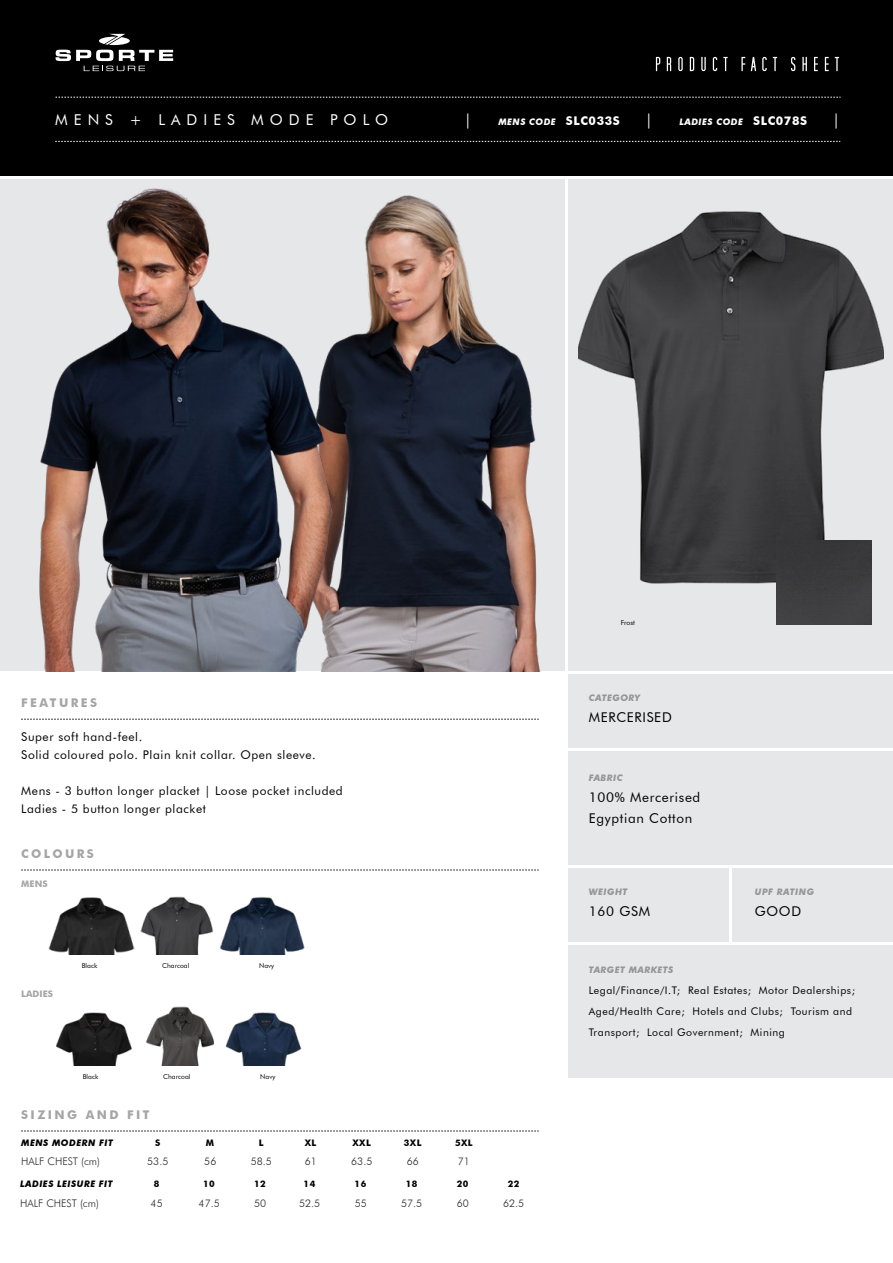
<style>
.page{position:relative;width:893px;height:1263px;background:#fff}
.page>*{position:absolute;margin:0;border:0;box-sizing:border-box;transform-origin:0 0}
.t1{font:15px "Futura BT";letter-spacing:.4em;color:#fff}
.t2{font:13.5px/21px "Futura BT";letter-spacing:.05em;color:#000}
.t3{font:12px/18px "Futura BT";letter-spacing:.05em;color:#000}
.t4{font:700 12px "Futura BT";letter-spacing:.2em;color:#a5a5a5}
.t5{font:10.5px/21px "Futura BT";letter-spacing:.05em;color:#000}
.t6{font:300 10.5px "Futura BT";color:#292829}
.t7{font:italic 700 9px "Futura BT";letter-spacing:.05em;color:#939598}
.t8{font:italic 700 9px "Futura BT";letter-spacing:.05em;color:#fff}
.t9{font:italic 700 9px "Futura BT";letter-spacing:.05em;color:#000}
.t10{font:700 9px "Futura BT";letter-spacing:.05em;color:#000}
.t11{font:700 9px "Futura BT";color:#a5a5a5}
.t12{font:6.75px "Futura BT";color:#000}
.s1{font-style:normal;font-size:12px}
</style>
<div class="page">
<div style="left:568px;top:868px;width:161px;height:74px;background:#e6e7e8"></div>
<div style="left:732px;top:868px;width:161px;height:74px;background:#e6e7e8"></div>
<div style="left:568px;top:945px;width:325px;height:133px;background:#e6e7e8"></div>
<div style="left:568px;top:179px;width:325px;height:492px;background:#e6e7e8"></div>
<div style="left:0;top:0;width:893px;height:175px;background:#000"></div>
<svg style="left:656px;top:57px;width:183px;height:14px"></svg>
<svg style="left:56px;top:97px;width:784px;height:1px"></svg>
<svg style="left:55px;top:141px;width:785px;height:1px"></svg>
<svg style="left:21px;top:719px;width:518px;height:1px"></svg>
<div style="left:568px;top:674px;width:325px;height:74px;background:#e6e7e8"></div>
<div style="left:568px;top:751px;width:325px;height:114px;background:#e6e7e8"></div>
<div style="left:0;top:179px;width:564px;height:492px;background:#e6e7e8"></div>
<svg style="left:21px;top:870px;width:518px;height:1px"></svg>
<img style="left:578px;top:211px;width:305px;height:373px">
<div style="left:776px;top:540px;width:96px;height:85px;background:#3c3b3d"></div>
<img style="left:48px;top:897px;width:257px;height:58px">
<img style="left:225px;top:1012px;width:77px;height:53px">
<img style="left:146px;top:1006px;width:68px;height:59px">
<img style="left:56px;top:1012px;width:76px;height:53px">
<svg style="left:21px;top:1131px;width:518px;height:1px"></svg>
<img style="left:338px;top:180px;width:227px;height:492px">
<img style="left:39px;top:188px;width:299px;height:484px">
<svg style="left:56px;top:34px;width:117px;height:37px"></svg>
<p class="t1" style="left:55px;top:111px;width:334px">MENS + LADIES MODE POLO</p>
<p class="t1" style="left:464px;top:111px;width:9px">|</p>
<p class="t8" style="left:498px;top:116px;width:123px">MENS CODE <span class="s1">SLC033S</span></p>
<p class="t1" style="left:645px;top:111px;width:9px">|</p>
<p class="t8" style="left:679px;top:116px;width:129px">LADIES CODE <span class="s1">SLC078S</span></p>
<p class="t1" style="left:832px;top:111px;width:9px">|</p>
<p class="t4" style="left:21px;top:696px;width:77px">FEATURES</p>
<p class="t3" style="left:21px;top:728px;width:296px">Super soft hand-feel.<br>Solid coloured polo. Plain knit collar. Open sleeve.</p>
<p class="t3" style="left:21px;top:782px;width:323px">Mens - 3 button longer placket | Loose pocket included<br>Ladies - 5 button longer placket</p>
<p class="t4" style="left:21px;top:846px;width:74px">COLOURS</p>
<p class="t11" style="left:21px;top:878px;width:28px">MENS</p>
<p class="t11" style="left:21px;top:988px;width:33px">LADIES</p>
<p class="t12" style="left:82px;top:962px;width:17px">Black</p>
<p class="t12" style="left:162px;top:962px;width:29px">Charcoal</p>
<p class="t12" style="left:259px;top:962px;width:17px">Navy</p>
<p class="t12" style="left:83px;top:1073px;width:17px">Black</p>
<p class="t12" style="left:163px;top:1073px;width:29px">Charcoal</p>
<p class="t12" style="left:260px;top:1073px;width:17px">Navy</p>
<p class="t4" style="left:21px;top:1107px;width:130px">SIZING AND FIT</p>
<p class="t9" style="left:21px;top:1137px;width:93px">MENS MODERN FIT</p>
<p class="t10" style="left:155px;top:1137px;width:7px">S</p>
<p class="t10" style="left:206px;top:1137px;width:10px">M</p>
<p class="t10" style="left:259px;top:1137px;width:6px">L</p>
<p class="t10" style="left:305px;top:1137px;width:13px">XL</p>
<p class="t10" style="left:352px;top:1137px;width:20px">XXL</p>
<p class="t10" style="left:404px;top:1137px;width:19px">3XL</p>
<p class="t10" style="left:455px;top:1137px;width:19px">5XL</p>
<p class="t6" style="left:21px;top:1155px;width:80px">HALF CHEST (cm)</p>
<p class="t6" style="left:147px;top:1155px;width:23px">53.5</p>
<p class="t6" style="left:204px;top:1155px;width:14px">56</p>
<p class="t6" style="left:251px;top:1155px;width:23px">58.5</p>
<p class="t6" style="left:305px;top:1155px;width:14px">61</p>
<p class="t6" style="left:351px;top:1155px;width:23px">63.5</p>
<p class="t6" style="left:407px;top:1155px;width:14px">66</p>
<p class="t6" style="left:458px;top:1155px;width:14px">71</p>
<p class="t9" style="left:20px;top:1178px;width:94px">LADIES LEISURE FIT</p>
<p class="t10" style="left:154px;top:1178px;width:7px">8</p>
<p class="t10" style="left:203px;top:1178px;width:13px">10</p>
<p class="t10" style="left:254px;top:1178px;width:13px">12</p>
<p class="t10" style="left:304px;top:1178px;width:13px">14</p>
<p class="t10" style="left:355px;top:1178px;width:13px">16</p>
<p class="t10" style="left:406px;top:1178px;width:13px">18</p>
<p class="t10" style="left:457px;top:1178px;width:13px">20</p>
<p class="t10" style="left:508px;top:1178px;width:13px">22</p>
<p class="t6" style="left:20px;top:1196px;width:80px">HALF CHEST (cm)</p>
<p class="t6" style="left:151px;top:1196px;width:14px">45</p>
<p class="t6" style="left:199px;top:1196px;width:23px">47.5</p>
<p class="t6" style="left:254px;top:1196px;width:14px">50</p>
<p class="t6" style="left:299px;top:1196px;width:23px">52.5</p>
<p class="t6" style="left:355px;top:1196px;width:14px">55</p>
<p class="t6" style="left:401px;top:1196px;width:23px">57.5</p>
<p class="t6" style="left:457px;top:1196px;width:14px">60</p>
<p class="t6" style="left:503px;top:1196px;width:23px">62.5</p>
<p class="t12" style="left:621px;top:618px;width:16px">Frost</p>
<p class="t7" style="left:589px;top:692px;width:53px">CATEGORY</p>
<p class="t2" style="left:589px;top:707px;width:84px">MERCERISED</p>
<p class="t7" style="left:589px;top:773px;width:35px">FABRIC</p>
<p class="t2" style="left:589px;top:787px;width:113px">100% Mercerised<br>Egyptian Cotton</p>
<p class="t7" style="left:589px;top:886px;width:40px">WEIGHT</p>
<p class="t2" style="left:589px;top:901px;width:63px">160 GSM</p>
<p class="t7" style="left:755px;top:886px;width:61px">UPF RATING</p>
<p class="t2" style="left:755px;top:901px;width:48px">GOOD</p>
<p class="t7" style="left:589px;top:964px;width:86px">TARGET MARKETS</p>
<p class="t5" style="left:589px;top:979px;width:268px">Legal/Finance/I.T; Real Estates; Motor Dealerships;<br>Aged/Health Care; Hotels and Clubs; Tourism and<br>Transport; Local Government; Mining</p>
</div>
